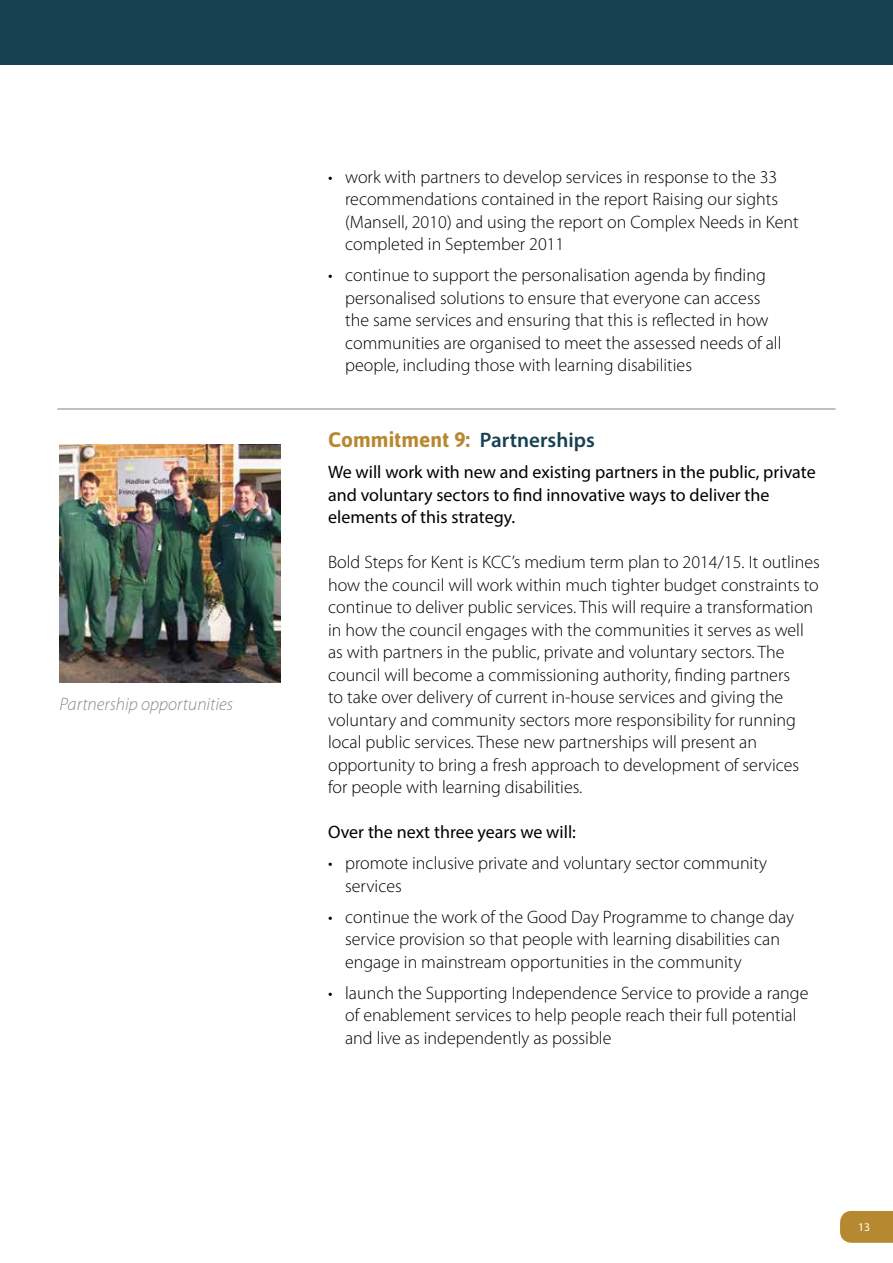
<style>
.page{position:relative;width:893px;height:1263px;background:#fff}
.page>*{position:absolute;margin:0;border:0;box-sizing:border-box;transform-origin:0 0}
.t1{font:700 21px "Asap";color:#b68931}
.t2{font:300 18px/22.5px "Myriad Pro";color:#000}
.t3{font:18px/22.5px "Myriad Pro";color:#000}
.t4{font:italic 300 18px "Myriad Pro";color:#878a8e}
.t5{font:11.7px "Myriad Pro";color:#fff}
.s1{font-family:"Myriad Pro";font-weight:600;color:#174050}
</style>
<div class="page">
<svg style="left:840px;top:1211px;width:53px;height:32px;background:#b88d38"></svg>
<div style="left:0;top:0;width:893px;height:65px;background:#174050"></div>
<img style="left:60px;top:444px;width:221px;height:238px">
<hr style="left:57px;top:408px;width:779px;height:2px;background:#a9aeb1">
<p class="t4" style="left:60px;top:695px;width:175px">Partnership opportunities</p>
<p class="t2" style="left:345px;top:166px;width:455px;text-indent:-17px">• work with partners to develop services in response to the 33 recommendations contained in the report Raising our sights (Mansell, 2010) and using the report on Complex Needs in Kent completed in September 2011</p>
<p class="t2" style="left:345px;top:264px;width:438px;text-indent:-17px">• continue to support the personalisation agenda by finding personalised solutions to ensure that everyone can access the same services and ensuring that this is reflected in how communities are organised to meet the assessed needs of all people, including those with learning disabilities</p>
<p class="t1" style="left:328px;top:428px;width:268px">Commitment 9: <span class="s1">Partnerships</span></p>
<p class="t3" style="left:328px;top:461px;width:489px">We will work with new and existing partners in the public, private and voluntary sectors to find innovative ways to deliver the elements of this strategy.</p>
<p class="t2" style="left:328px;top:551px;width:493px">Bold Steps for Kent is KCC’s medium term plan to 2014/15. It outlines how the council will work within much tighter budget constraints to continue to deliver public services. This will require a transformation in how the council engages with the communities it serves as well as with partners in the public, private and voluntary sectors. The council will become a commissioning authority, finding partners<br>to take over delivery of current in-house services and giving the voluntary and community sectors more responsibility for running local public services. These new partnerships will present an opportunity to bring a fresh approach to development of services for people with learning disabilities.</p>
<p class="t3" style="left:328px;top:821px;width:249px">Over the next three years we will:</p>
<p class="t2" style="left:345px;top:852px;width:423px;text-indent:-17px">• promote inclusive private and voluntary sector community services</p>
<p class="t2" style="left:345px;top:906px;width:451px;text-indent:-17px">• continue the work of the Good Day Programme to change day service provision so that people with learning disabilities can engage in mainstream opportunities in the community</p>
<p class="t2" style="left:345px;top:982px;width:465px;text-indent:-17px">• launch the Supporting Independence Service to provide a range of enablement services to help people reach their full potential and live as independently as possible</p>
<p class="t5" style="left:858px;top:1220px;width:14px">13</p>
</div>
